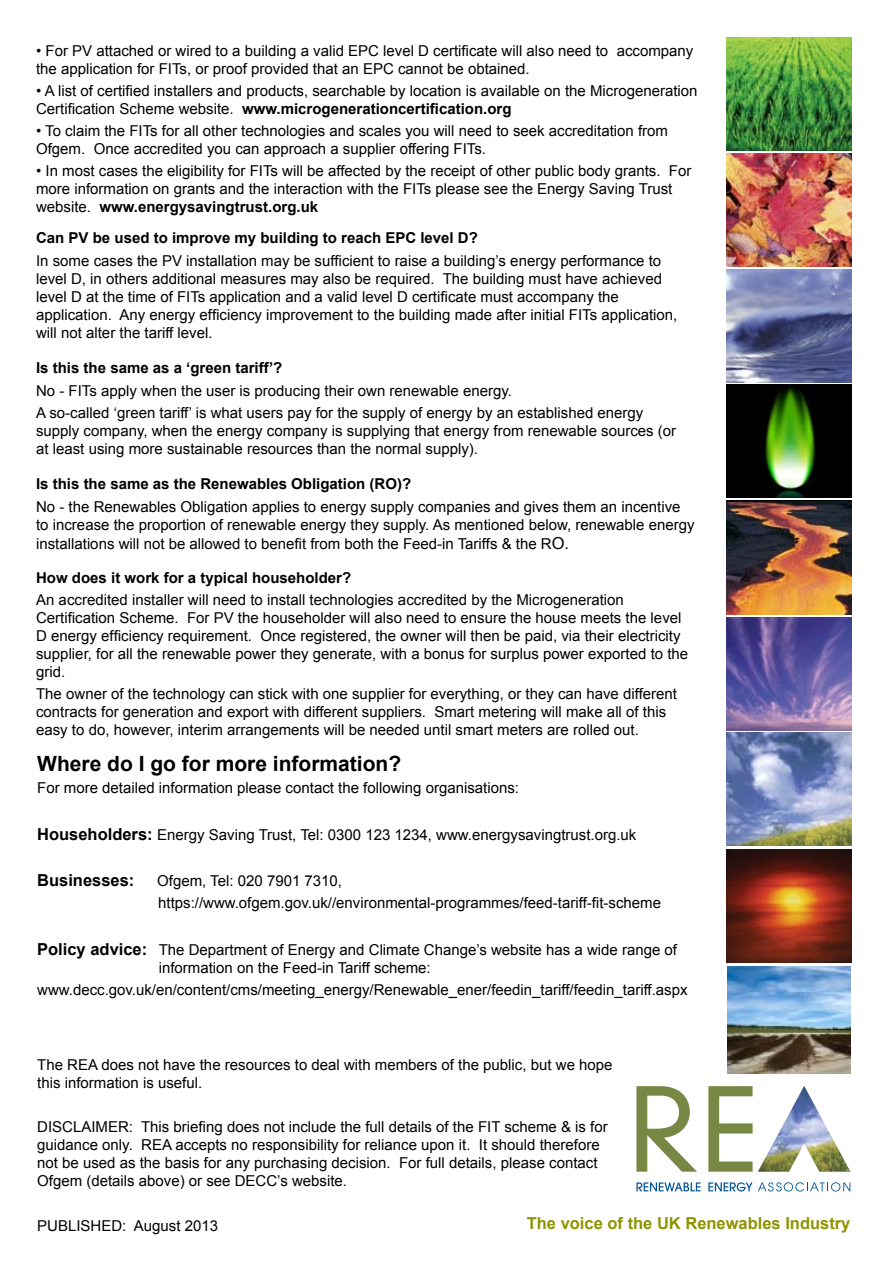
<style>
.page{position:relative;width:893px;height:1263px;background:#fff}
.page>*{position:absolute;margin:0;border:0;box-sizing:border-box;transform-origin:0 0}
.t1{font:700 21px "Arial";color:#000}
.t2{font:700 16.5px "Arial";color:#8e9300}
.t3{font:700 16.5px "Arial";color:#000}
.t4{font:15px/18px "Arial";color:#000}
.t5{font:700 15px "Arial";color:#000}
.s1{font-weight:700}
.s2{font-size:16.5px}
.s3{font-weight:700;font-size:16.5px}
</style>
<div class="page">
<img style="left:758px;top:1086px;width:92px;height:86px">
<svg style="left:636px;top:1086px;width:61px;height:86px"></svg>
<svg style="left:708px;top:1086px;width:45px;height:86px"></svg>
<svg style="left:636px;top:1182px;width:65px;height:9px"></svg>
<svg style="left:708px;top:1182px;width:44px;height:9px"></svg>
<svg style="left:758px;top:1182px;width:92px;height:9px"></svg>
<img style="left:726px;top:37px;width:126px;height:113px">
<img style="left:726px;top:153px;width:126px;height:113px">
<img style="left:727px;top:849px;width:125px;height:113px">
<img style="left:726px;top:501px;width:126px;height:113px">
<img style="left:727px;top:269px;width:125px;height:113px">
<img style="left:727px;top:617px;width:125px;height:113px">
<img style="left:726px;top:733px;width:126px;height:113px">
<img style="left:726px;top:385px;width:125px;height:113px">
<img style="left:728px;top:967px;width:122px;height:106px">
<p class="t4" style="left:36px;top:41px;width:659px">• For PV attached or wired to a building a valid EPC level D certificate will also need to accompany the application for FITs, or proof provided that an EPC cannot be obtained.</p>
<p class="t4" style="left:36px;top:82px;width:663px">• A list of certified installers and products, searchable by location is available on the Microgeneration<br>Certification Scheme website. <span class="s1">www.microgenerationcertification.org</span></p>
<p class="t4" style="left:36px;top:122px;width:633px">• To claim the FITs for all other technologies and scales you will need to seek accreditation from<br>Ofgem. Once accredited you can approach a supplier offering FITs.</p>
<p class="t4" style="left:36px;top:162px;width:657px">• In most cases the eligibility for FITs will be affected by the receipt of other public body grants. For more information on grants and the interaction with the FITs please see the Energy Saving Trust website. <span class="s1">www.energysavingtrust.org.uk</span></p>
<p class="t5" style="left:36px;top:228px;width:443px">Can PV be used to improve my building to reach EPC level D?</p>
<p class="t4" style="left:36px;top:251px;width:643px">In some cases the PV installation may be sufficient to raise a building’s energy performance to level D, in others additional measures may also be required. The building must have achieved level D at the time of FITs application and a valid level D certificate must accompany the application. Any energy efficiency improvement to the building made after initial FITs application, will not alter the tariff level.</p>
<p class="t5" style="left:36px;top:358px;width:248px">Is this the same as a ‘green tariff’?</p>
<p class="t4" style="left:36px;top:379px;width:609px;line-height:22.2px">No - FITs apply when the user is producing their own renewable energy.<br>A so-called ‘green tariff’ is what users pay for the supply of energy by an established energy</p>
<p class="t4" style="left:36px;top:422px;width:642px">supply company, when the energy company is supplying that energy from renewable sources (or at least using more sustainable resources than the normal supply).</p>
<p class="t5" style="left:36px;top:474px;width:377px">Is this the same as the Renewables Obligation (RO)?</p>
<p class="t4" style="left:36px;top:497px;width:660px">No - the Renewables Obligation applies to energy supply companies and gives them an incentive to increase the proportion of renewable energy they supply. As mentioned below, renewable energy</p>
<p class="t4" style="left:36px;top:535px;width:534px">installations will not be allowed to benefit from both the Feed-in Tariffs &amp; the R<span class="s2">O.</span></p>
<p class="t5" style="left:36px;top:567px;width:317px">How does it work for a typical householder?</p>
<p class="t4" style="left:36px;top:591px;width:654px">An accredited installer will need to install technologies accredited by the Microgeneration Certification Scheme. For PV the householder will also need to ensure the house meets the level D energy efficiency requirement. Once registered, the owner will then be paid, via their electricity supplier, for all the renewable power they generate, with a bonus for surplus power exported to the grid.</p>
<p class="t4" style="left:36px;top:685px;width:642px">The owner of the technology can stick with one supplier for everything, or they can have different contracts for generation and export with different suppliers. Smart metering will make all of this easy to do, however, interim arrangements will be needed until smart meters are rolled out.</p>
<h1 class="t1" style="left:37px;top:750px;width:366px">Where do I go for more information?</h1>
<p class="t4" style="left:37px;top:779px;width:483px">For more detailed information please contact the following organisations:</p>
<p class="t4" style="left:37px;top:826px;width:601px"><span class="s3">Householders:</span> Energy Saving Trust, Tel: 0300 123 1234, www.energysavingtrust.org.uk</p>
<p class="t3" style="left:37px;top:869px;width:99px">Businesses:</p>
<p class="t4" style="left:157px;top:870px;width:505px;line-height:22.2px">Ofgem, Tel: 020 7901 7310, https://www.ofgem.gov.uk//environmental-programmes/feed-tariff-fit-scheme</p>
<p class="t4" style="left:159px;top:940px;width:520px;text-indent:-121px"><span class="s3">Policy advice:</span> The Department of Energy and Climate Change’s website has a wide range of information on the Feed-in Tariff scheme:</p>
<p class="t4" style="left:37px;top:981px;width:652px">www.decc.gov.uk/en/content/cms/meeting_energy/Renewable_ener/feedin_tariff/feedin_tariff.aspx</p>
<p class="t4" style="left:37px;top:1056px;width:577px">The REA does not have the resources to deal with members of the public, but we hope this information is useful.</p>
<p class="t4" style="left:37px;top:1118px;width:572px">DISCLAIMER: This briefing does not include the full details of the FIT scheme &amp; is for guidance only. REA accepts no responsibility for reliance upon it. It should therefore not be used as the basis for any purchasing decision. For full details, please contact Ofgem (details above) or see DECC’s website.</p>
<p class="t4" style="left:37px;top:1217px;width:182px">PUBLISHED: August 2013</p>
<p class="t2" style="left:527px;top:1212px;width:325px">The voice of the UK Renewables Industry</p>
</div>
